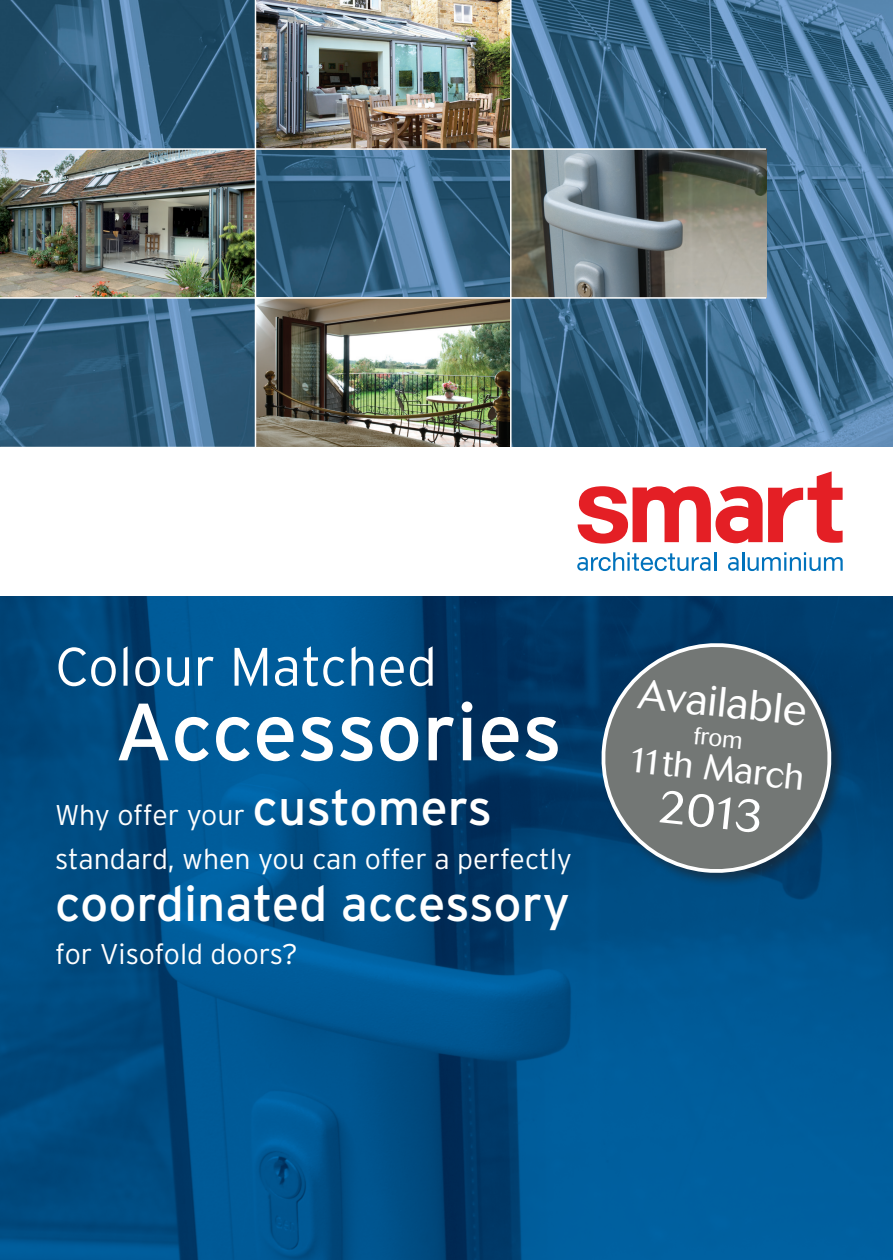
<style>
.page{position:relative;width:893px;height:1260px;background:#fff}
.page>*{position:absolute;margin:0;border:0;box-sizing:border-box;transform-origin:0 0}
.t1{font:81px "Interstate";letter-spacing:-.01em;color:#fff}
.t2{font:300 54px "Interstate";color:#fff}
.t3{font:49.5px "Interstate";color:#fff}
.t4{font:300 46.5px "Cosmos";color:#fff}
.t5{font:300 42px "Cosmos";color:#fff}
.t6{font:300 36px "Cosmos";color:#fff}
.t7{font:300 28.5px/43.5px "Interstate";color:#fff}
.t8{font:300 24px "Cosmos";color:#fff}
.s1{font-weight:400;font-size:49.5px}
</style>
<div class="page">
<img style="left:0;top:596px;width:892px;height:664px">
<img style="left:0;top:0;width:892px;height:447px">
<img style="left:256px;top:299px;width:254px;height:148px">
<svg style="left:728px;top:557px;width:10px;height:14px"></svg>
<svg style="left:577px;top:552px;width:133px;height:19px"></svg>
<hr style="left:713px;top:552px;width:3px;height:19px;background:#0072bc">
<hr style="left:741px;top:552px;width:3px;height:19px;background:#0072bc">
<svg style="left:747px;top:552px;width:95px;height:19px"></svg>
<svg style="left:577px;top:486px;width:185px;height:57px"></svg>
<svg style="left:768px;top:471px;width:74px;height:72px"></svg>
<img style="left:256px;top:0;width:254px;height:148px">
<img style="left:0;top:148px;width:766px;height:151px">
<hr style="left:255px;top:0;width:1px;height:449px;background:#fff">
<hr style="left:510px;top:0;width:1px;height:449px;background:#fff">
<div style="left:599px;top:641px;width:246px;height:246px;background:#231f20;opacity:.5"></div>
<svg style="left:593px;top:635px;width:246px;height:242px;background:#566b77"></svg>
<h2 class="t2" style="left:55px;top:636px;width:383px">Colour Matched</h2>
<h1 class="t1" style="left:115px;top:686px;width:449px">Accessories</h1>
<p class="t7" style="left:55px;top:793px;width:518px">Why offer your <span class="s1">customers </span>standard, when you can offer a perfectly</p>
<h3 class="t3" style="left:55px;top:875px;width:516px">coordinated accessory</h3>
<p class="t7" style="left:55px;top:932px;width:244px">for Visofold doors?</p>
<h3 class="t5" style="left:640px;top:669px;width:170px;rotate:6deg">Available</h3>
<p class="t8" style="left:695px;top:722px;width:51px;rotate:6deg">from</p>
<p class="t6" style="left:628px;top:738px;width:180px;rotate:6deg">11th March</p>
<h3 class="t4" style="left:660px;top:779px;width:108px;rotate:6deg">2013</h3>
</div>
